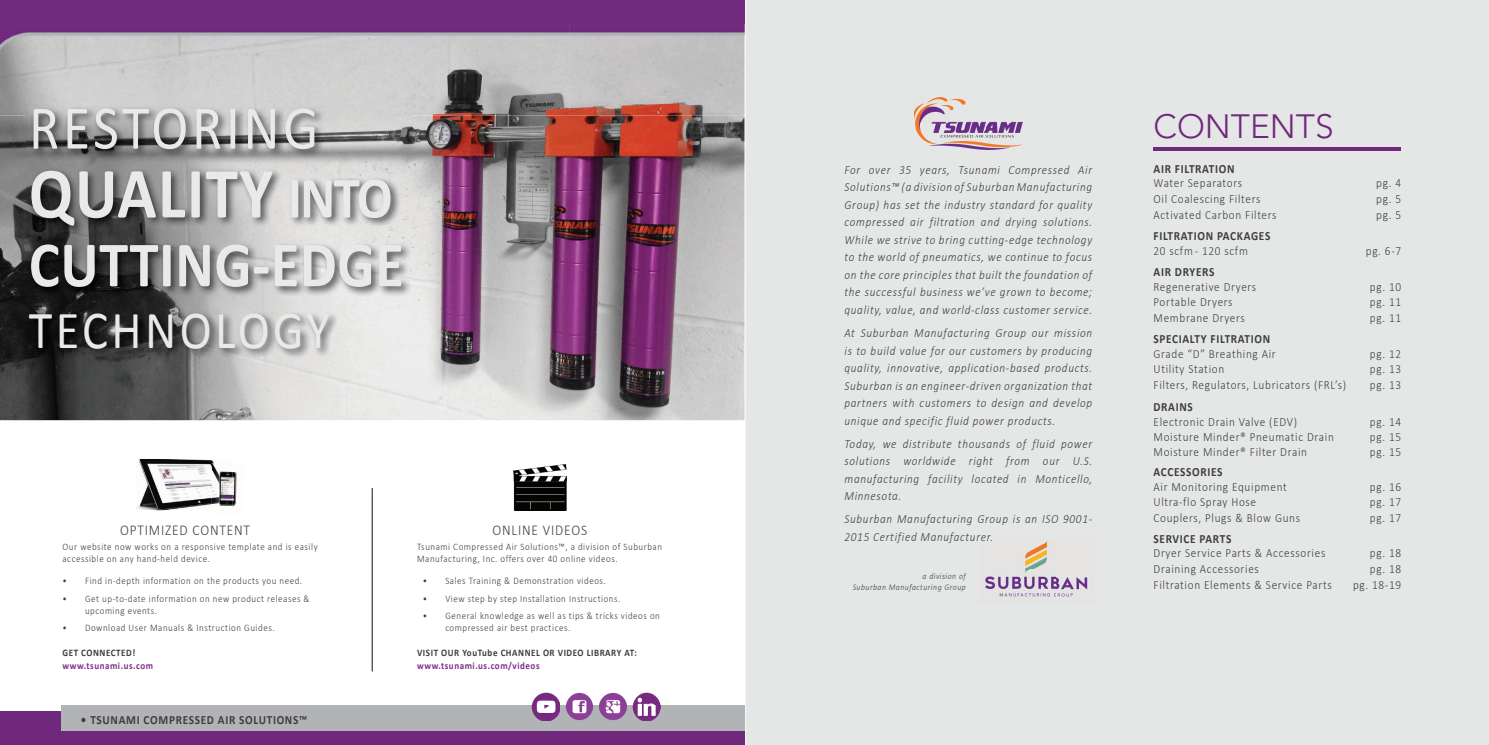
<style>
.page{position:relative;width:1489px;height:745px;background:#fff}
.page>*{position:absolute;margin:0;border:0;box-sizing:border-box;transform-origin:0 0}
.t1{font:700 72.5px "Calibri";letter-spacing:.02em;color:#e9e9e9;scale:.9 1}
.t2{font:700 65px "Calibri";letter-spacing:.01em;color:#e9e9e9;scale:.9 1}
.t3{font:62.5px "Calibri";letter-spacing:.06em;color:#e9e9e9;scale:.9 1}
.t4{font:53.75px "Calibri";letter-spacing:.07em;color:#e9e9e9;scale:.9 1}
.t5{font:300 33.38px "Avenir LT Std";color:#70287c}
.t6{font:300 15px "Calibri";letter-spacing:.06em;color:#3e3e3f;scale:.9 1}
.t7{font:italic 300 12.5px/17.5px "Calibri";letter-spacing:.06em;color:#3e3e3f;text-align:justify;scale:.9 1}
.t8{font:300 12.5px "Calibri";letter-spacing:.06em;color:#3e3e3f;scale:.9 1}
.t9{font:700 12.5px "Calibri";letter-spacing:.06em;color:#3e3e3f;scale:.9 1}
.t10{font:300 10px/12px "Calibri";letter-spacing:.06em;color:#3e3e3f;scale:.9 1}
.t11{font:700 10px "Calibri";letter-spacing:.06em;color:#3e3e3f;scale:.9 1}
.t12{font:700 10px "Calibri";letter-spacing:.06em;color:#7f2f8b;scale:.9 1}
.t13{font:italic 300 8.75px/11.2px "Calibri";letter-spacing:.06em;color:#3e3e3f;text-align:right;scale:.9 1}
.s1{font-size:58.75px}
</style>
<div class="page">
<img style="left:0;top:105px;width:744px;height:315px">
<div style="left:0;top:711px;width:1488px;height:33px;background:#70287c"></div>
<div style="left:61px;top:704px;width:1368px;height:26px;background:#b2b3b7"></div>
<img style="left:0;top:0;width:745px;height:105px">
<div style="left:745px;top:0;width:743px;height:744px;background:#e5e6e6"></div>
<hr style="left:1153px;top:147px;width:247px;height:3px;background:#70287c">
<img style="left:136px;top:459px;width:78px;height:51px">
<img style="left:232px;top:472px;width:5px;height:35px">
<img style="left:211px;top:463px;width:8px;height:47px">
<img style="left:219px;top:471px;width:17px;height:35px">
<hr style="left:371px;top:488px;width:2px;height:183px;background:#3e3e3f">
<img style="left:513px;top:464px;width:53px;height:46px">
<img style="left:914px;top:97px;width:108px;height:52px">
<img style="left:26px;top:106px;width:386px;height:253px">
<img style="left:565px;top:692px;width:28px;height:28px">
<img style="left:599px;top:692px;width:28px;height:28px">
<img style="left:632px;top:692px;width:28px;height:28px">
<img style="left:532px;top:692px;width:27px;height:28px">
<img style="left:978px;top:537px;width:116px;height:65px">
<svg style="left:978px;top:537px;width:13px;height:6px"></svg>
<h3 class="t3" style="left:29px;top:88px;width:323px">RESTORING</h3>
<h1 class="t1" style="left:29px;top:147px;width:405px">QUALITY <span class="s1">INTO</span></h1>
<h2 class="t2" style="left:29px;top:223px;width:418px">CUTTING-EDGE</h2>
<h3 class="t4" style="left:29px;top:295px;width:336px">TECHNOLOGY</h3>
<p class="t6" style="left:120px;top:521px;width:146px">OPTIMIZED CONTENT</p>
<p class="t6" style="left:492px;top:521px;width:107px">ONLINE VIDEOS</p>
<p class="t10" style="left:62px;top:540px;width:285px">Our website now works on a responsive template and is easily accessible on any hand-held device.</p>
<p class="t10" style="left:417px;top:540px;width:274px">Tsunami Compressed Air Solutions™, a division of Suburban<br>Manufacturing, Inc. offers over 40 online videos.</p>
<p class="t10" style="left:62px;top:574px;width:268px">• Find in-depth information on the products you need.</p>
<p class="t10" style="left:85px;top:592px;width:251px;text-indent:-22px">• Get up-to-date information on new product releases &amp; upcoming events.</p>
<p class="t10" style="left:62px;top:621px;width:237px">• Download User Manuals &amp; Instruction Guides.</p>
<p class="t11" style="left:62px;top:646px;width:82px">GET CONNECTED!</p>
<p class="t12" style="left:62px;top:659px;width:102px">www.tsunami.us.com</p>
<p class="t10" style="left:423px;top:574px;width:205px">• Sales Training &amp; Demonstration videos.</p>
<p class="t10" style="left:423px;top:592px;width:221px">• View step by step Installation Instructions.</p>
<p class="t10" style="left:445px;top:609px;width:240px;text-indent:-22px">• General knowledge as well as tips &amp; tricks videos on compressed air best practices.</p>
<p class="t11" style="left:417px;top:646px;width:246px">VISIT OUR YouTube CHANNEL OR VIDEO LIBRARY AT:</p>
<p class="t12" style="left:417px;top:659px;width:138px">www.tsunami.us.com/videos</p>
<p class="t7" style="left:844px;top:160px;width:277px">For over 35 years, Tsunami Compressed Air Solutions™ (a division of Suburban Manufacturing Group) has set the industry standard for quality compressed air filtration and drying solutions.<br>While we strive to bring cutting-edge technology to the world of pneumatics, we continue to focus on the core principles that built the foundation of the successful business we’ve grown to become; quality, value, and world-class customer service.</p>
<p class="t7" style="left:844px;top:324px;width:277px">At Suburban Manufacturing Group our mission is to build value for our customers by producing quality, innovative, application-based products.<br>Suburban is an engineer-driven organization that partners with customers to design and develop unique and specific fluid power products.</p>
<p class="t7" style="left:844px;top:434px;width:277px">Today, we distribute thousands of fluid power solutions worldwide right from our U.S. manufacturing facility located in Monticello, Minnesota.</p>
<p class="t7" style="left:844px;top:510px;width:277px">Suburban Manufacturing Group is an ISO 9001-<br>2015 Certified Manufacturer.</p>
<p class="t13" style="left:852px;top:570px;width:127px">a division of<br>Suburban Manufacturing Group</p>
<h3 class="t5" style="left:1153px;top:106px;width:182px">CONTENTS</h3>
<p class="t9" style="left:1153px;top:160px;width:92px">AIR FILTRATION</p>
<p class="t8" style="left:1153px;top:175px;width:100px">Water Separators</p>
<p class="t8" style="left:1376px;top:175px;width:29px">pg. 4</p>
<p class="t8" style="left:1153px;top:191px;width:120px">Oil Coalescing Filters</p>
<p class="t8" style="left:1376px;top:191px;width:29px">pg. 5</p>
<p class="t8" style="left:1153px;top:207px;width:138px">Activated Carbon Filters</p>
<p class="t8" style="left:1376px;top:207px;width:29px">pg. 5</p>
<p class="t9" style="left:1153px;top:228px;width:131px">FILTRATION PACKAGES</p>
<p class="t8" style="left:1153px;top:243px;width:106px">20 scfm - 120 scfm</p>
<p class="t8" style="left:1365px;top:243px;width:41px">pg. 6-7</p>
<p class="t9" style="left:1153px;top:264px;width:69px">AIR DRYERS</p>
<p class="t8" style="left:1153px;top:278px;width:116px">Regenerative Dryers</p>
<p class="t8" style="left:1369px;top:278px;width:36px">pg. 10</p>
<p class="t8" style="left:1153px;top:294px;width:89px">Portable Dryers</p>
<p class="t8" style="left:1369px;top:294px;width:36px">pg. 11</p>
<p class="t8" style="left:1153px;top:310px;width:103px">Membrane Dryers</p>
<p class="t8" style="left:1369px;top:310px;width:36px">pg. 11</p>
<p class="t9" style="left:1153px;top:330px;width:131px">SPECIALTY FILTRATION</p>
<p class="t8" style="left:1153px;top:345px;width:137px">Grade “D” Breathing Air</p>
<p class="t8" style="left:1369px;top:345px;width:36px">pg. 12</p>
<p class="t8" style="left:1153px;top:376px;width:216px">Filters, Regulators, Lubricators (FRL’s)</p>
<p class="t8" style="left:1369px;top:376px;width:36px">pg. 13</p>
<p class="t8" style="left:1153px;top:360px;width:80px">Utility Station</p>
<p class="t8" style="left:1369px;top:360px;width:36px">pg. 13</p>
<p class="t9" style="left:1153px;top:398px;width:45px">DRAINS</p>
<p class="t8" style="left:1153px;top:428px;width:202px">Moisture Minder® Pneumatic Drain</p>
<p class="t8" style="left:1369px;top:428px;width:36px">pg. 15</p>
<p class="t8" style="left:1153px;top:443px;width:172px">Moisture Minder® Filter Drain</p>
<p class="t8" style="left:1369px;top:443px;width:36px">pg. 15</p>
<p class="t8" style="left:1153px;top:413px;width:161px">Electronic Drain Valve (EDV)</p>
<p class="t8" style="left:1369px;top:413px;width:36px">pg. 14</p>
<p class="t9" style="left:1153px;top:464px;width:78px">ACCESSORIES</p>
<p class="t8" style="left:1153px;top:493px;width:116px">Ultra-flo Spray Hose</p>
<p class="t8" style="left:1369px;top:493px;width:36px">pg. 17</p>
<p class="t8" style="left:1153px;top:509px;width:164px">Couplers, Plugs &amp; Blow Guns</p>
<p class="t8" style="left:1369px;top:509px;width:36px">pg. 17</p>
<p class="t8" style="left:1153px;top:478px;width:150px">Air Monitoring Equipment</p>
<p class="t8" style="left:1369px;top:478px;width:36px">pg. 16</p>
<p class="t9" style="left:1153px;top:530px;width:88px">SERVICE PARTS</p>
<p class="t8" style="left:1153px;top:545px;width:192px">Dryer Service Parts &amp; Accessories</p>
<p class="t8" style="left:1369px;top:545px;width:36px">pg. 18</p>
<p class="t8" style="left:1153px;top:560px;width:119px">Draining Accessories</p>
<p class="t8" style="left:1369px;top:560px;width:36px">pg. 18</p>
<p class="t8" style="left:1153px;top:576px;width:199px">Filtration Elements &amp; Service Parts</p>
<p class="t8" style="left:1352px;top:576px;width:55px">pg. 18-19</p>
<p class="t9" style="left:81px;top:711px;width:253px">• TSUNAMI COMPRESSED AIR SOLUTIONS™</p>
</div>
